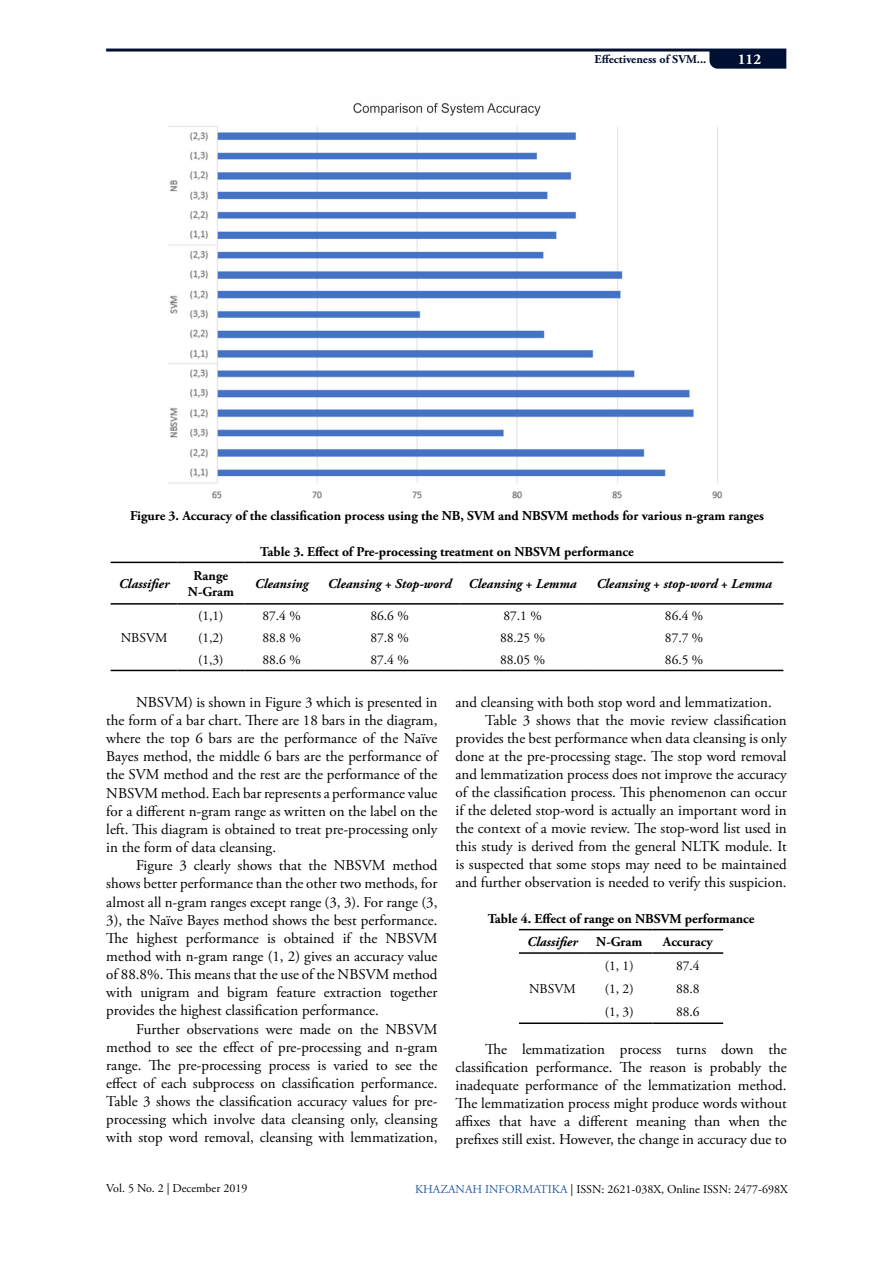
<style>
.page{position:relative;width:893px;height:1263px;background:#fff}
.page>*{position:absolute;margin:0;border:0;box-sizing:border-box;transform-origin:0 0}
.t1{font:15px/18.1px "Adobe Garamond Pro";color:#000;text-align:justify}
.t2{font:700 15px "Adobe Garamond Pro";color:#fff}
.t3{font:700 13.5px/16.2px "Adobe Garamond Pro";color:#000;text-align:center}
.t4{font:13.5px "Adobe Garamond Pro";color:#000}
.t5{font:italic 700 13.5px "Adobe Garamond Pro";color:#000}
.t6{font:12px "Adobe Garamond Pro";color:#000}
.t7{font:700 12px "Adobe Garamond Pro";color:#001032}
.s1{color:#275b9b}
</style>
<div class="page">
<hr style="left:106px;top:49px;width:680px;height:3px;background:#001032">
<svg style="left:709px;top:51px;width:77px;height:18px"></svg>
<img style="left:169px;top:103px;width:554px;height:396px">
<hr style="left:111px;top:562px;width:67px;height:1px;background:#000">
<hr style="left:178px;top:562px;width:66px;height:1px;background:#000">
<hr style="left:244px;top:562px;width:75px;height:1px;background:#000">
<hr style="left:319px;top:562px;width:141px;height:1px;background:#000">
<hr style="left:460px;top:562px;width:125px;height:1px;background:#000">
<hr style="left:585px;top:562px;width:198px;height:1px;background:#000">
<hr style="left:111px;top:603px;width:67px;height:2px;background:#000">
<hr style="left:111px;top:670px;width:67px;height:1px;background:#000">
<hr style="left:178px;top:603px;width:66px;height:2px;background:#000">
<hr style="left:244px;top:603px;width:75px;height:2px;background:#000">
<hr style="left:319px;top:603px;width:141px;height:2px;background:#000">
<hr style="left:460px;top:603px;width:125px;height:2px;background:#000">
<hr style="left:585px;top:603px;width:198px;height:2px;background:#000">
<hr style="left:178px;top:670px;width:66px;height:1px;background:#000">
<hr style="left:244px;top:670px;width:75px;height:1px;background:#000">
<hr style="left:319px;top:670px;width:141px;height:1px;background:#000">
<hr style="left:460px;top:670px;width:125px;height:1px;background:#000">
<hr style="left:585px;top:670px;width:198px;height:1px;background:#000">
<hr style="left:519px;top:929px;width:67px;height:1px;background:#000">
<hr style="left:586px;top:929px;width:67px;height:1px;background:#000">
<hr style="left:653px;top:929px;width:70px;height:1px;background:#000">
<hr style="left:519px;top:952px;width:67px;height:2px;background:#000">
<hr style="left:519px;top:1022px;width:67px;height:2px;background:#000">
<hr style="left:586px;top:952px;width:67px;height:2px;background:#000">
<hr style="left:653px;top:952px;width:70px;height:2px;background:#000">
<hr style="left:586px;top:1022px;width:67px;height:2px;background:#000">
<hr style="left:653px;top:1022px;width:70px;height:2px;background:#000">
<p class="t7" style="left:595px;top:52px;width:113px">Effectiveness of SVM...</p>
<p class="t2" style="left:738px;top:51px;width:25px">112</p>
<p class="t3" style="left:130px;top:507px;width:635px">Figure 3. Accuracy of the classification process using the NB, SVM and NBSVM methods for various n-gram ranges</p>
<p class="t3" style="left:260px;top:543px;width:375px">Table 3. Effect of Pre-processing treatment on NBSVM performance</p>
<p class="t5" style="left:119px;top:576px;width:52px">Classifier</p>
<p class="t3" style="left:188px;top:568px;width:47px">Range<br>N-Gram</p>
<p class="t5" style="left:255px;top:576px;width:55px">Cleansing</p>
<p class="t5" style="left:328px;top:576px;width:125px">Cleansing + Stop-word</p>
<p class="t5" style="left:468px;top:576px;width:110px">Cleansing + Lemma</p>
<p class="t5" style="left:596px;top:576px;width:177px">Cleansing + stop-word + Lemma</p>
<p class="t4" style="left:121px;top:630px;width:48px">NBSVM</p>
<p class="t4" style="left:198px;top:607px;width:27px">(1,1)</p>
<p class="t4" style="left:262px;top:607px;width:40px">87.4 %</p>
<p class="t4" style="left:370px;top:607px;width:40px">86.6 %</p>
<p class="t4" style="left:503px;top:607px;width:40px">87.1 %</p>
<p class="t4" style="left:665px;top:607px;width:40px">86.4 %</p>
<p class="t4" style="left:198px;top:630px;width:27px">(1,2)</p>
<p class="t4" style="left:262px;top:630px;width:40px">88.8 %</p>
<p class="t4" style="left:370px;top:630px;width:40px">87.8 %</p>
<p class="t4" style="left:500px;top:630px;width:47px">88.25 %</p>
<p class="t4" style="left:665px;top:630px;width:40px">87.7 %</p>
<p class="t4" style="left:198px;top:652px;width:27px">(1,3)</p>
<p class="t4" style="left:262px;top:652px;width:40px">88.6 %</p>
<p class="t4" style="left:370px;top:652px;width:40px">87.4 %</p>
<p class="t4" style="left:500px;top:652px;width:47px">88.05 %</p>
<p class="t4" style="left:665px;top:652px;width:40px">86.5 %</p>
<p class="t1" style="left:106px;top:693px;width:333px;text-indent:30px">NBSVM) is shown in Figure 3 which is presented in the form of a bar chart. There are 18 bars in the diagram, where the top 6 bars are the performance of the Naïve Bayes method, the middle 6 bars are the performance of the SVM method and the rest are the performance of the NBSVM method. Each bar represents a performance value for a different n-gram range as written on the label on the left. This diagram is obtained to treat pre-processing only in the form of data cleansing.</p>
<p class="t1" style="left:106px;top:857px;width:333px;text-indent:30px">Figure 3 clearly shows that the NBSVM method shows better performance than the other two methods, for almost all n-gram ranges except range (3, 3). For range (3, 3), the Naïve Bayes method shows the best performance.<br>The highest performance is obtained if the NBSVM method with n-gram range (1, 2) gives an accuracy value of 88.8%. This means that the use of the NBSVM method with unigram and bigram feature extraction together provides the highest classification performance.</p>
<p class="t1" style="left:106px;top:1020px;width:333px;text-indent:30px">Further observations were made on the NBSVM method to see the effect of pre-processing and n-gram range. The pre-processing process is varied to see the effect of each subprocess on classification performance.<br>Table 3 shows the classification accuracy values for pre&shy;processing which involve data cleansing only, cleansing with stop word removal, cleansing with lemmatization,</p>
<p class="t1" style="left:455px;top:693px;width:318px">and cleansing with both stop word and lemmatization.</p>
<p class="t1" style="left:485px;top:711px;width:303px">Table 3 shows that the movie review classification</p>
<p class="t1" style="left:455px;top:729px;width:333px">provides the best performance when data cleansing is only</p>
<p class="t1" style="left:455px;top:747px;width:333px">done at the pre-processing stage. The stop word removal</p>
<p class="t1" style="left:455px;top:765px;width:333px">and lemmatization process does not improve the accuracy</p>
<p class="t1" style="left:455px;top:783px;width:333px">of the classification process. This phenomenon can occur</p>
<p class="t1" style="left:455px;top:801px;width:333px">if the deleted stop-word is actually an important word in</p>
<p class="t1" style="left:455px;top:819px;width:333px">the context of a movie review. The stop-word list used in</p>
<p class="t1" style="left:455px;top:837px;width:333px">this study is derived from the general NLTK module. It</p>
<p class="t1" style="left:455px;top:855px;width:333px">is suspected that some stops may need to be maintained</p>
<p class="t1" style="left:455px;top:873px;width:333px">and further observation is needed to verify this suspicion.</p>
<p class="t3" style="left:488px;top:911px;width:268px">Table 4. Effect of range on NBSVM performance</p>
<p class="t5" style="left:527px;top:934px;width:52px">Classifier</p>
<p class="t3" style="left:596px;top:934px;width:47px">N-Gram</p>
<p class="t3" style="left:663px;top:934px;width:51px">Accuracy</p>
<p class="t4" style="left:529px;top:981px;width:48px">NBSVM</p>
<p class="t4" style="left:605px;top:958px;width:30px">(1, 1)</p>
<p class="t4" style="left:676px;top:958px;width:25px">87.4</p>
<p class="t4" style="left:605px;top:981px;width:30px">(1, 2)</p>
<p class="t4" style="left:676px;top:981px;width:25px">88.8</p>
<p class="t4" style="left:605px;top:1004px;width:30px">(1, 3)</p>
<p class="t4" style="left:676px;top:1004px;width:25px">88.6</p>
<p class="t1" style="left:455px;top:1041px;width:333px;text-indent:30px">The lemmatization process turns down the classification performance. The reason is probably the inadequate performance of the lemmatization method.<br>The lemmatization process might produce words without affixes that have a different meaning than when the prefixes still exist. However, the change in accuracy due to</p>
<p class="t6" style="left:106px;top:1181px;width:143px">Vol. 5 No. 2 | December 2019</p>
<p class="t6" style="left:415px;top:1182px;width:374px"><span class="s1">KHAZANAH INFORMATIKA</span> | ISSN: 2621-038X, Online ISSN: 2477-698X</p>
</div>
